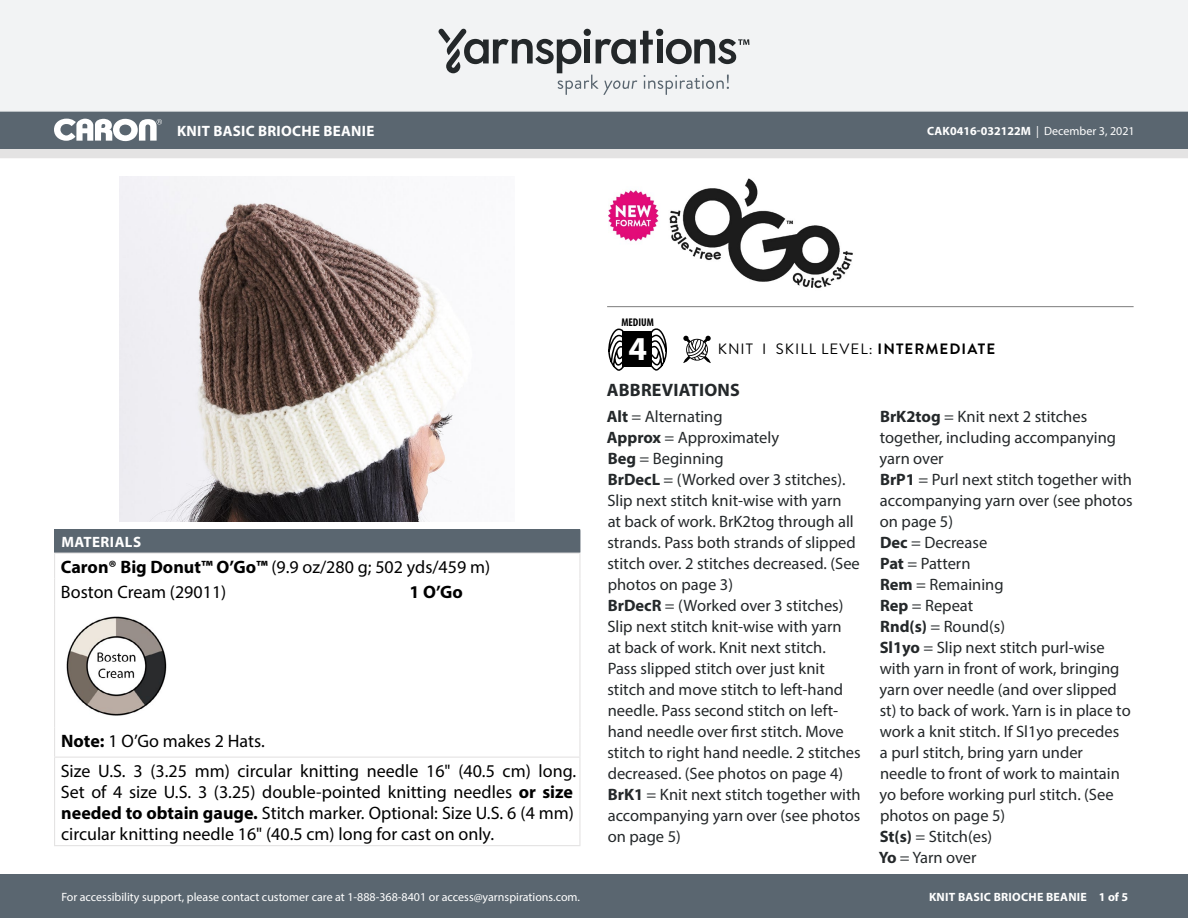
<style>
.page{position:relative;width:1188px;height:918px;background:#fff}
.page>*{position:absolute;margin:0;border:0;box-sizing:border-box;transform-origin:0 0}
.t1{font:700 33.6px "Myriad Pro";color:#fff}
.Materials_-_Needle{font:18px/21px "Myriad Pro";color:#000}
.Materials_-_Brand{font:18px "Myriad Pro";color:#000}
.Material_-__Colors_i{font:18px "Myriad Pro";color:#000}
.Abbreviations_-__Hea{font:700 18px "Myriad Pro";letter-spacing:.01em;color:#24282a}
.Material_-__Colors_i-2{font:700 18px "Myriad Pro";color:#000}
.Abbreviations_-_With{font:16.5px/21px "Myriad Pro";color:#24282a}
.Type_of_pattern___Sk{font:15px "Brandon Grotesque";letter-spacing:.07em;color:#000}
.Header_-_Name___Type{font:700 15px "Myriad Pro";letter-spacing:.02em;color:#fff}
.Materials_-__Header{font:700 15px "Myriad Pro";letter-spacing:.03em;color:#fff}
.t2{font:12px "Myriad Pro";color:#fff}
.t3{font:700 12px "Myriad Pro";color:#fff}
.t4{font:700 12px "Myriad Pro";letter-spacing:.02em;color:#fff}
.t5{font:700 condensed 11.25px "Myriad Pro";color:#000}
.s1{font-weight:400}
.s2{font-weight:700}
</style>
<div class="page">
<div style="left:0;top:875px;width:1188px;height:43px;background:#5a6670"></div>
<div style="left:0;top:149px;width:1188px;height:9px;background:#e4e3e3"></div>
<div style="left:0;top:111px;width:1188px;height:38px;background:#5a6670"></div>
<div style="left:0;top:0;width:1188px;height:112px;background:#f2f3f4"></div>
<svg style="left:438px;top:29px;width:311px;height:66px"></svg>
<svg style="left:54px;top:119px;width:108px;height:22px"></svg>
<svg style="left:683px;top:336px;width:28px;height:27px"></svg>
<svg style="left:608px;top:328px;width:16px;height:43px"></svg>
<svg style="left:651px;top:328px;width:16px;height:43px"></svg>
<div style="left:622px;top:331px;width:30px;height:36px;background:#000"></div>
<hr style="left:607px;top:306px;width:527px;height:1px;background:#7d7d7d">
<img style="left:119px;top:177px;width:343px;height:345px">
<div style="left:55px;top:530px;width:525px;height:23px;background:#5a6670"></div>
<hr style="left:54px;top:553px;width:351px;height:1px;background:#e4e3e3">
<hr style="left:405px;top:553px;width:175px;height:1px;background:#e4e3e3">
<svg style="left:54px;top:530px;width:1px;height:74px"></svg>
<svg style="left:579px;top:530px;width:2px;height:74px"></svg>
<hr style="left:54px;top:604px;width:1px;height:124px;background:#e4e3e3">
<hr style="left:579px;top:604px;width:1px;height:124px;background:#e4e3e3">
<svg style="left:54px;top:728px;width:1px;height:29px"></svg>
<hr style="left:54px;top:758px;width:1px;height:87px;background:#e4e3e3">
<svg style="left:579px;top:728px;width:1px;height:29px"></svg>
<hr style="left:579px;top:758px;width:1px;height:87px;background:#e4e3e3">
<hr style="left:54px;top:757px;width:351px;height:1px;background:#e4e3e3">
<hr style="left:405px;top:757px;width:175px;height:1px;background:#e4e3e3">
<hr style="left:54px;top:845px;width:351px;height:1px;background:#e4e3e3">
<hr style="left:405px;top:845px;width:175px;height:1px;background:#e4e3e3">
<img style="left:66px;top:616px;width:101px;height:100px">
<img style="left:608px;top:178px;width:245px;height:111px">
<p class="Header_-_Name___Type" style="left:177px;top:121px;width:199px">KNIT BASIC BRIOCHE BEANIE</p>
<p class="t3" style="left:927px;top:123px;width:209px">CAK0416-032122M <span class="s1">| December 3, 2021</span></p>
<p class="t5" style="left:621px;top:316px;width:34px">MEDIUM</p>
<p class="t1" style="left:629px;top:327px;width:20px">4</p>
<p class="Type_of_pattern___Sk" style="left:718px;top:338px;width:279px">KNIT I SKILL LEVEL: <span class="s2">INTERMEDIATE</span></p>
<p class="Materials_-__Header" style="left:61px;top:532px;width:81px">MATERIALS</p>
<p class="Materials_-_Brand" style="left:61px;top:555px;width:431px"><span class="s2">Caron® Big Donut™ O’Go™</span> (9.9 oz/280 g; 502 yds/459 m)</p>
<p class="Material_-__Colors_i" style="left:61px;top:581px;width:167px">Boston Cream (29011)</p>
<p class="Material_-__Colors_i-2" style="left:410px;top:580px;width:55px">1 O’Go</p>
<p class="Materials_-_Needle" style="left:61px;top:730px;width:205px"><span class="s2">Note:</span> 1 O’Go makes 2 Hats.</p>
<p class="Materials_-_Needle" style="left:61px;top:760px;width:517px">Size U.S. 3 (3.25 mm) circular knitting needle 16" (40.5 cm) long.<br>Set of 4 size U.S. 3 (3.25) double-pointed knitting needles <span class="s2">or size needed to obtain gauge.</span> Stitch marker. Optional: Size U.S. 6 (4 mm) circular knitting needle 16" (40.5 cm) long for cast on only.</p>
<p class="Abbreviations_-__Hea" style="left:607px;top:379px;width:135px">ABBREVIATIONS</p>
<p class="Abbreviations_-_With" style="left:607px;top:406px;width:117px"><span class="s2">Alt</span> = Alternating</p>
<p class="Abbreviations_-_With" style="left:607px;top:427px;width:174px"><span class="s2">Approx</span> = Approximately</p>
<p class="Abbreviations_-_With" style="left:608px;top:448px;width:117px"><span class="s2">Beg</span> = Beginning</p>
<p class="Abbreviations_-_With" style="left:607px;top:469px;width:254px"><span class="s2">BrDecL</span> = (Worked over 3 stitches).<br>Slip next stitch knit-wise with yarn<br>at back of work. BrK2tog through all strands. Pass both strands of slipped stitch over. 2 stitches decreased. (See photos on page 3)</p>
<p class="Abbreviations_-_With" style="left:607px;top:595px;width:255px"><span class="s2">BrDecR</span> = (Worked over 3 stitches)<br>Slip next stitch knit-wise with yarn<br>at back of work. Knit next stitch.<br>Pass slipped stitch over just knit stitch and move stitch to left-hand needle. Pass second stitch on left&shy;hand needle over first stitch. Move stitch to right hand needle. 2 stitches decreased. (See photos on page 4)</p>
<p class="Abbreviations_-_With" style="left:608px;top:784px;width:255px;text-align:justify"><span class="s2">BrK1</span> = Knit next stitch together with accompanying yarn over (see photos on page 5)</p>
<p class="Abbreviations_-_With" style="left:880px;top:406px;width:238px"><span class="s2">BrK2tog</span> = Knit next 2 stitches together, including accompanying yarn over</p>
<p class="Abbreviations_-_With" style="left:880px;top:469px;width:254px;text-align:justify"><span class="s2">BrP1</span> = Purl next stitch together with accompanying yarn over (see photos on page 5)</p>
<p class="Abbreviations_-_With" style="left:880px;top:532px;width:109px"><span class="s2">Dec</span> = Decrease</p>
<p class="Abbreviations_-_With" style="left:880px;top:553px;width:92px"><span class="s2">Pat</span> = Pattern</p>
<p class="Abbreviations_-_With" style="left:880px;top:574px;width:125px"><span class="s2">Rem</span> = Remaining</p>
<p class="Abbreviations_-_With" style="left:880px;top:595px;width:95px"><span class="s2">Rep</span> = Repeat</p>
<p class="Abbreviations_-_With" style="left:880px;top:616px;width:127px"><span class="s2">Rnd(s)</span> = Round(s)</p>
<p class="Abbreviations_-_With" style="left:880px;top:637px;width:253px"><span class="s2">Sl1yo</span> = Slip next stitch purl-wise with yarn in front of work, bringing yarn over needle (and over slipped st) to back of work. Yarn is in place to work a knit stitch. If Sl1yo precedes a purl stitch, bring yarn under needle to front of work to maintain yo before working purl stitch. (See photos on page 5)</p>
<p class="Abbreviations_-_With" style="left:880px;top:826px;width:114px"><span class="s2">St(s)</span> = Stitch(es)</p>
<p class="Abbreviations_-_With" style="left:879px;top:847px;width:99px"><span class="s2">Yo</span> = Yarn over</p>
<p class="t2" style="left:61px;top:889px;width:520px">For accessibility support, please contact customer care at 1-888-368-8401 or access@yarnspirations.com.</p>
<p class="t4" style="left:929px;top:889px;width:201px">KNIT BASIC BRIOCHE BEANIE 1 of 5</p>
</div>
